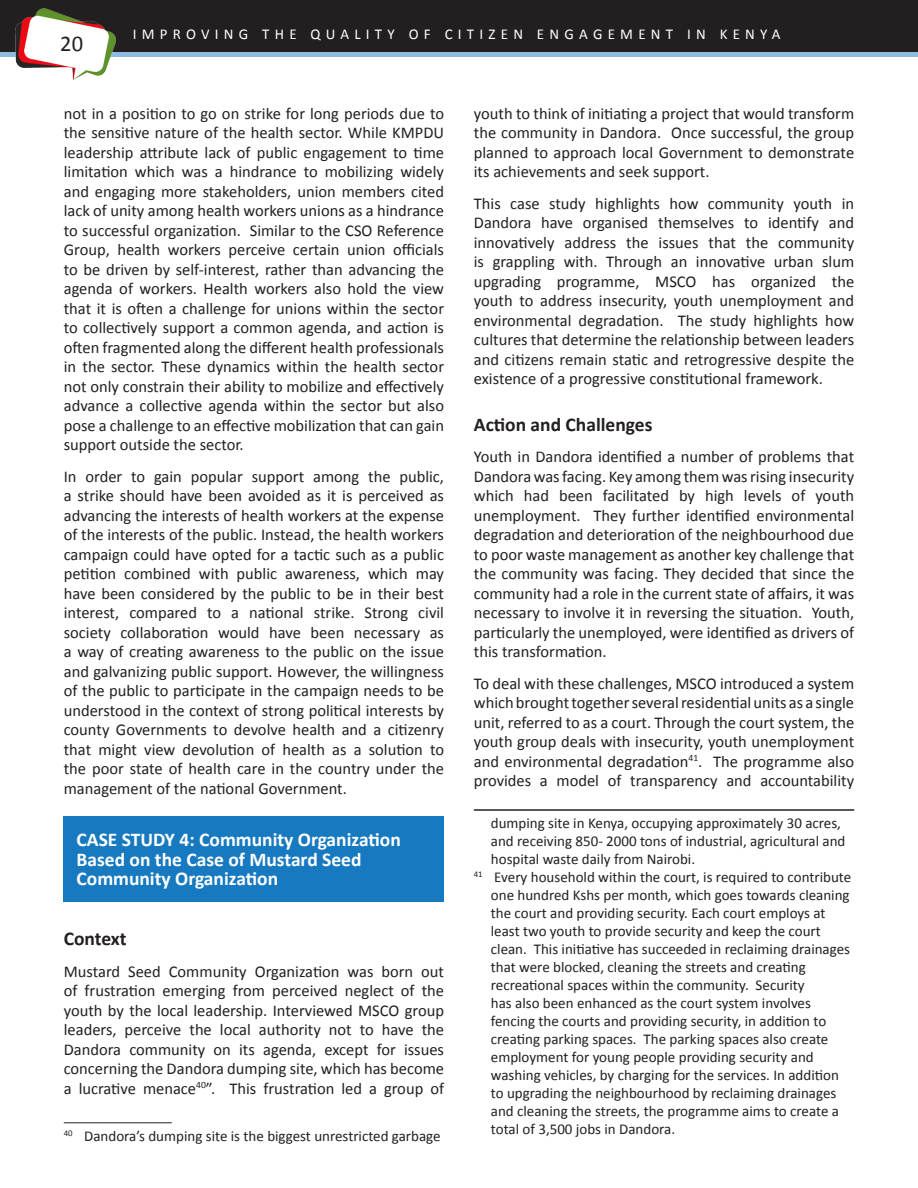
<style>
.page{position:relative;width:918px;height:1188px;background:#fff}
.page>*{position:absolute;margin:0;border:0;box-sizing:border-box;transform-origin:0 0}
.t1{font:22.5px "Calibri";color:#231f20}
.subhead{font:700 19.5px/19.5px "Calibri";color:#fff}
.t2{font:700 19.5px "Calibri";color:#231f20}
.t3{font:16.5px/19.5px "Calibri";color:#231f20;text-align:justify}
.Footnote_text{font:15px/18px "Calibri";color:#231f20}
.t4{font:15px "Calibri";letter-spacing:.35em;color:#fff}
</style>
<div class="page">
<div style="left:0;top:49px;width:918px;height:8px;background:#8bbcdf"></div>
<div style="left:0;top:0;width:918px;height:52px;background:#231f20"></div>
<img style="left:16px;top:8px;width:100px;height:71px">
<div style="left:64px;top:816px;width:380px;height:86px;background:#177ac0"></div>
<hr style="left:64px;top:1122px;width:108px;height:1px;background:#231f20">
<hr style="left:474px;top:809px;width:380px;height:2px;background:#231f20">
<h1 class="t1" style="left:60px;top:29px;width:24px">20</h1>
<p class="t4" style="left:133px;top:24px;width:649px">IMPROVING THE QUALITY OF CITIZEN ENGAGEMENT IN KENYA</p>
<p class="t3" style="left:64px;top:104px;width:382px">not in a position to go on strike for long periods due to the sensitive nature of the health sector. While KMPDU leadership attribute lack of public engagement to time limitation which was a hindrance to mobilizing widely and engaging more stakeholders, union members cited lack of unity among health workers unions as a hindrance to successful organization. Similar to the CSO Reference Group, health workers perceive certain union officials to be driven by self-interest, rather than advancing the agenda of workers. Health workers also hold the view that it is often a challenge for unions within the sector to collectively support a common agenda, and action is often fragmented along the different health professionals in the sector. These dynamics within the health sector not only constrain their ability to mobilize and effectively advance a collective agenda within the sector but also pose a challenge to an effective mobilization that can gain support outside the sector.</p>
<p class="t3" style="left:64px;top:467px;width:382px">In order to gain popular support among the public, a strike should have been avoided as it is perceived as advancing the interests of health workers at the expense of the interests of the public. Instead, the health workers campaign could have opted for a tactic such as a public petition combined with public awareness, which may have been considered by the public to be in their best interest, compared to a national strike. Strong civil society collaboration would have been necessary as a way of creating awareness to the public on the issue and galvanizing public support. However, the willingness of the public to participate in the campaign needs to be understood in the context of strong political interests by county Governments to devolve health and a citizenry that might view devolution of health as a solution to the poor state of health care in the country under the management of the national Government.</p>
<p class="subhead" style="left:77px;top:830px;width:326px">CASE STUDY 4: Community Organization<br>Based on the Case of Mustard Seed<br>Community Organization</p>
<p class="t2" style="left:64px;top:927px;width:64px">Context</p>
<p class="t3" style="left:64px;top:962px;width:382px">Mustard Seed Community Organization was born out of frustration emerging from perceived neglect of the youth by the local leadership. Interviewed MSCO group leaders, perceive the local authority not to have the Dandora community on its agenda, except for issues concerning the Dandora dumping site, which has become a lucrative menace<sup>40</sup>”. This frustration led a group of</p>
<p class="Footnote_text" style="left:64px;top:1127px;width:378px"><sup>40</sup> Dandora’s dumping site is the biggest unrestricted garbage</p>
<p class="t3" style="left:474px;top:104px;width:382px">youth to think of initiating a project that would transform the community in Dandora. Once successful, the group planned to approach local Government to demonstrate its achievements and seek support.</p>
<p class="t3" style="left:474px;top:194px;width:382px">This case study highlights how community youth in Dandora have organised themselves to identify and innovatively address the issues that the community is grappling with. Through an innovative urban slum upgrading programme, MSCO has organized the youth to address insecurity, youth unemployment and environmental degradation. The study highlights how cultures that determine the relationship between leaders and citizens remain static and retrogressive despite the existence of a progressive constitutional framework.</p>
<p class="t2" style="left:474px;top:412px;width:180px">Action and Challenges</p>
<p class="t3" style="left:474px;top:447px;width:382px">Youth in Dandora identified a number of problems that Dandora was facing. Key among them was rising insecurity which had been facilitated by high levels of youth unemployment. They further identified environmental degradation and deterioration of the neighbourhood due to poor waste management as another key challenge that the community was facing. They decided that since the community had a role in the current state of affairs, it was necessary to involve it in reversing the situation. Youth, particularly the unemployed, were identified as drivers of this transformation.</p>
<p class="t3" style="left:474px;top:674px;width:382px">To deal with these challenges, MSCO introduced a system which brought together several residential units as a single unit, referred to as a court. Through the court system, the youth group deals with insecurity, youth unemployment and environmental degradation<sup>41</sup>. The programme also provides a model of transparency and accountability</p>
<p class="Footnote_text" style="left:491px;top:814px;width:356px">dumping site in Kenya, occupying approximately 30 acres, and receiving 850- 2000 tons of industrial, agricultural and hospital waste daily from Nairobi.</p>
<p class="Footnote_text" style="left:491px;top:868px;width:362px;text-indent:-17px"><sup>41</sup> Every household within the court, is required to contribute one hundred Kshs per month, which goes towards cleaning the court and providing security. Each court employs at least two youth to provide security and keep the court clean. This initiative has succeeded in reclaiming drainages that were blocked, cleaning the streets and creating recreational spaces within the community. Security<br>has also been enhanced as the court system involves fencing the courts and providing security, in addition to creating parking spaces. The parking spaces also create employment for young people providing security and washing vehicles, by charging for the services. In addition to upgrading the neighbourhood by reclaiming drainages and cleaning the streets, the programme aims to create a total of 3,500 jobs in Dandora.</p>
</div>
